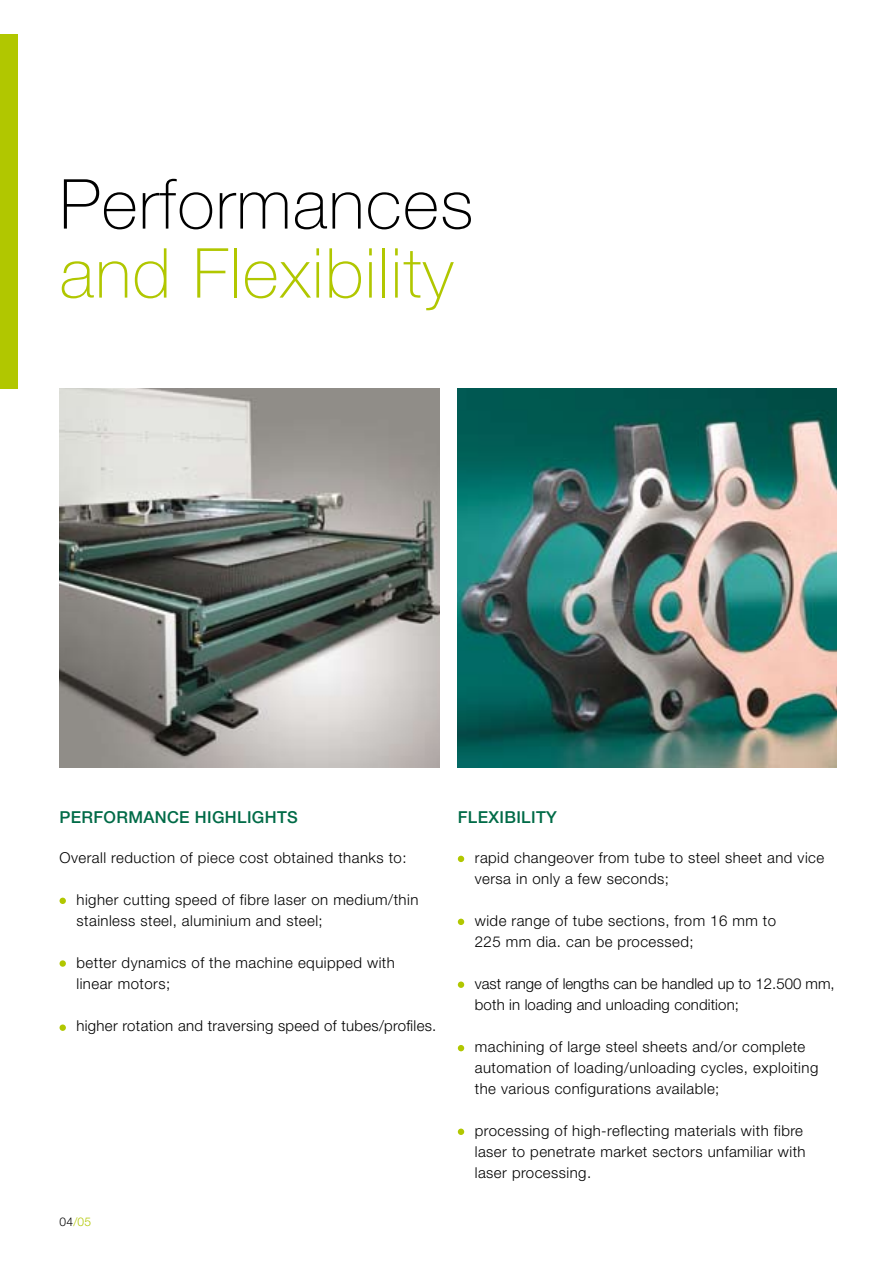
<style>
.page{position:relative;width:893px;height:1263px;background:#fff}
.page>*{position:absolute;margin:0;border:0;box-sizing:border-box;transform-origin:0 0}
.t1{font:100 69px "Helvetica Neue";letter-spacing:.02em;color:#b1c700}
.t2{font:100 69px "Helvetica Neue";letter-spacing:.02em;color:#000}
.t3{font:500 16.5px "Helvetica Neue";letter-spacing:.02em;color:#006b47}
.t4{font:300 15px/21px "Helvetica Neue";letter-spacing:.03em;color:#000}
.t5{font:300 15px/21px "Helvetica Neue";color:#000}
.t6{font:300 12px "Helvetica Neue";color:#b1c700}
.s1{color:#000}
</style>
<div class="page">
<div style="left:0;top:34px;width:17px;height:354px;background:#b1c700"></div>
<img style="left:457px;top:388px;width:380px;height:379px">
<img style="left:60px;top:388px;width:379px;height:379px">
<svg style="left:458px;top:856px;width:6px;height:6px"></svg>
<svg style="left:60px;top:898px;width:6px;height:6px"></svg>
<svg style="left:458px;top:919px;width:6px;height:6px"></svg>
<div style="left:60px;top:960px;width:6px;height:7px;background:#b1c700;border-radius:50%"></div>
<div style="left:458px;top:981px;width:6px;height:7px;background:#b1c700;border-radius:50%"></div>
<svg style="left:458px;top:1045px;width:6px;height:6px"></svg>
<div style="left:458px;top:1128px;width:6px;height:7px;background:#b1c700;border-radius:50%"></div>
<div style="left:60px;top:1024px;width:6px;height:7px;background:#b1c700;border-radius:50%"></div>
<h1 class="t2" style="left:60px;top:165px;width:415px">Performances</h1>
<h1 class="t1" style="left:60px;top:234px;width:395px">and Flexibility</h1>
<p class="t3" style="left:60px;top:807px;width:240px">PERFORMANCE HIGHLIGHTS</p>
<p class="t3" style="left:458px;top:807px;width:100px">FLEXIBILITY</p>
<p class="t4" style="left:60px;top:847px;width:349px">Overall reduction of piece cost obtained thanks to:</p>
<p class="t4" style="left:77px;top:889px;width:343px">higher cutting speed of fibre laser on medium/thin stainless steel, aluminium and steel;</p>
<p class="t4" style="left:77px;top:952px;width:320px">better dynamics of the machine equipped with linear motors;</p>
<p class="t4" style="left:77px;top:1015px;width:361px">higher rotation and traversing speed of tubes/profiles.</p>
<p class="t6" style="left:60px;top:1214px;width:33px"><span class="s1">04</span>/05</p>
<p class="t4" style="left:475px;top:847px;width:351px">rapid changeover from tube to steel sheet and vice versa in only a few seconds;</p>
<p class="t4" style="left:475px;top:910px;width:303px">wide range of tube sections, from 16 mm to<br>225 mm dia. can be processed;</p>
<p class="t5" style="left:475px;top:973px;width:361px">vast range of lengths can be handled up to 12.500 mm, both in loading and unloading condition;</p>
<p class="t4" style="left:475px;top:1036px;width:345px">machining of large steel sheets and/or complete automation of loading/unloading cycles, exploiting the various configurations available;</p>
<p class="t4" style="left:475px;top:1120px;width:332px">processing of high-reflecting materials with fibre laser to penetrate market sectors unfamiliar with laser processing.</p>
</div>
